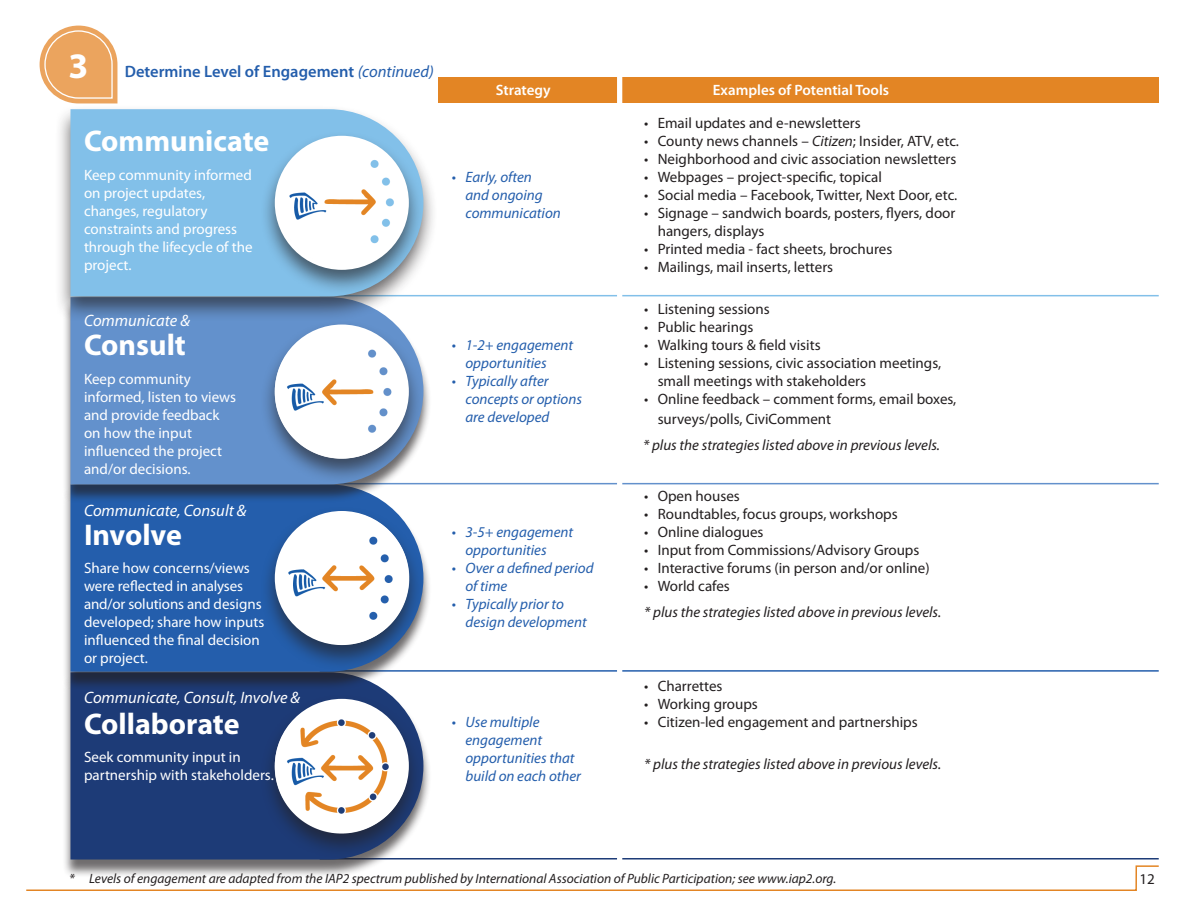
<style>
.page{position:relative;width:1188px;height:918px;background:#fff}
.page>*{position:absolute;margin:0;border:0;box-sizing:border-box;transform-origin:0 0}
.t1{font:700 30px "Myriad Pro";color:#fff}
.t2{font:italic 16.5px "Myriad Pro";color:#fff}
.t3{font:600 16.5px "Myriad Pro";color:#245eac}
.t4{font:15px/18px "Myriad Pro";color:#231f20}
.t5{font:15px/18px "Myriad Pro";color:#fff}
.t6{font:italic 15px/18px "Myriad Pro";color:#245eac}
.t7{font:italic 15px "Myriad Pro";color:#231f20}
.t8{font:600 15px "Myriad Pro";color:#fff}
.t9{font:italic 13.5px "Myriad Pro";color:#231f20}
.s1{font-weight:700;font-size:36px;color:#fff}
.s2{font-weight:400;font-style:italic}
.s3{font-style:italic}
</style>
<div class="page">
<svg style="left:26px;top:865px;width:1133px;height:26px"></svg>
<div style="left:438px;top:77px;width:721px;height:26px;background:#e38524"></div>
<hr style="left:320px;top:858px;width:839px;height:2px;background:#1d3b77">
<hr style="left:320px;top:670px;width:839px;height:2px;background:#245eac">
<hr style="left:320px;top:483px;width:839px;height:1px;background:#6391cc">
<hr style="left:320px;top:295px;width:839px;height:1px;background:#82c0e9">
<div style="left:62px;top:675px;width:370px;height:203px;background:#231f20;opacity:.65"></div>
<div style="left:70px;top:690px;width:353px;height:170px;background:#1d3b77"></div>
<div style="left:62px;top:487px;width:370px;height:203px;background:#231f20;opacity:.65"></div>
<div style="left:70px;top:503px;width:353px;height:169px;background:#245eac"></div>
<div style="left:62px;top:299px;width:370px;height:204px;background:#231f20;opacity:.65"></div>
<div style="left:70px;top:322px;width:190px;height:162px;background:#6391cc"></div>
<div style="left:55px;top:104px;width:384px;height:218px;background:#231f20;opacity:.64"></div>
<div style="left:70px;top:109px;width:353px;height:187px;background:#82c0e9"></div>
<div style="left:260px;top:132px;width:164px;height:163px;background:#231f20;opacity:.64"></div>
<div style="left:260px;top:320px;width:164px;height:164px;background:#231f20;opacity:.64"></div>
<div style="left:260px;top:507px;width:164px;height:163px;background:#231f20;opacity:.64"></div>
<div style="left:260px;top:695px;width:164px;height:163px;background:#231f20;opacity:.64"></div>
<div style="left:617px;top:64px;width:5px;height:809px;background:#fff"></div>
<svg style="left:40px;top:26px;width:77px;height:77px"></svg>
<img style="left:250px;top:136px;width:167px;height:141px">
<img style="left:268px;top:322px;width:145px;height:148px">
<img style="left:268px;top:507px;width:145px;height:149px">
<img style="left:268px;top:696px;width:145px;height:148px">
<p class="t3" style="left:69px;top:61px;width:367px"><span class="s1">3</span> Determine Level of Engagement <span class="s2">(continued)</span></p>
<h1 class="t1" style="left:84px;top:121px;width:187px">Communicate</h1>
<p class="t5" style="left:84px;top:166px;width:170px">Keep community informed on project updates, changes, regulatory constraints and progress through the lifecycle of the project.</p>
<p class="t2" style="left:84px;top:310px;width:108px">Communicate &amp;</p>
<h1 class="t1" style="left:84px;top:326px;width:103px">Consult</h1>
<p class="t5" style="left:84px;top:369px;width:154px">Keep community informed, listen to views and provide feedback on how the input influenced the project and/or decisions.</p>
<p class="t2" style="left:84px;top:500px;width:164px">Communicate, Consult &amp;</p>
<h1 class="t1" style="left:84px;top:515px;width:99px">Involve</h1>
<p class="t5" style="left:84px;top:559px;width:182px">Share how concerns/views were reflected in analyses and/or solutions and designs developed; share how inputs influenced the final decision or project.</p>
<p class="t2" style="left:84px;top:688px;width:218px">Communicate, Consult, Involve &amp;</p>
<h1 class="t1" style="left:84px;top:705px;width:157px">Collaborate</h1>
<p class="t5" style="left:84px;top:748px;width:191px">Seek community input in partnership with stakeholders.</p>
<p class="t8" style="left:496px;top:80px;width:56px">Strategy</p>
<p class="t8" style="left:713px;top:80px;width:178px">Examples of Potential Tools</p>
<p class="t6" style="left:465px;top:168px;width:97px;text-indent:-14px">• Early, often<br>and ongoing communication</p>
<p class="t6" style="left:465px;top:336px;width:109px;text-indent:-14px">• 1-2+ engagement opportunities</p>
<p class="t6" style="left:465px;top:372px;width:118px;text-indent:-14px">• Typically after concepts or options are developed</p>
<p class="t6" style="left:465px;top:523px;width:109px;text-indent:-14px">• 3-5+ engagement opportunities</p>
<p class="t6" style="left:465px;top:559px;width:130px;text-indent:-14px">• Over a defined period of time</p>
<p class="t6" style="left:465px;top:595px;width:123px;text-indent:-14px">• Typically prior to design development</p>
<p class="t6" style="left:465px;top:712px;width:117px;text-indent:-14px">• Use multiple engagement opportunities that build on each other</p>
<p class="t4" style="left:644px;top:114px;width:218px">• Email updates and e-newsletters</p>
<p class="t4" style="left:644px;top:132px;width:316px">• County news channels – <span class="s3">Citizen</span>; Insider, ATV, etc.</p>
<p class="t4" style="left:644px;top:150px;width:314px">• Neighborhood and civic association newsletters</p>
<p class="t4" style="left:644px;top:168px;width:239px">• Webpages – project-specific, topical</p>
<p class="t4" style="left:644px;top:186px;width:315px">• Social media – Facebook, Twitter, Next Door, etc.</p>
<p class="t4" style="left:658px;top:204px;width:299px;text-indent:-14px">• Signage – sandwich boards, posters, flyers, door hangers, displays</p>
<p class="t4" style="left:644px;top:240px;width:250px">• Printed media - fact sheets, brochures</p>
<p class="t4" style="left:644px;top:258px;width:191px">• Mailings, mail inserts, letters</p>
<p class="t4" style="left:644px;top:300px;width:127px">• Listening sessions</p>
<p class="t4" style="left:644px;top:318px;width:111px">• Public hearings</p>
<p class="t4" style="left:644px;top:336px;width:178px">• Walking tours &amp; field visits</p>
<p class="t4" style="left:658px;top:354px;width:285px;text-indent:-14px">• Listening sessions, civic association meetings, small meetings with stakeholders</p>
<p class="t4" style="left:658px;top:389px;width:300px;line-height:19.8px;text-indent:-14px">• Online feedback – comment forms, email boxes, surveys/polls, CiviComment</p>
<p class="t7" style="left:643px;top:435px;width:299px">* plus the strategies listed above in previous levels.</p>
<p class="t4" style="left:644px;top:487px;width:97px">• Open houses</p>
<p class="t4" style="left:644px;top:505px;width:255px">• Roundtables, focus groups, workshops</p>
<p class="t4" style="left:644px;top:523px;width:121px">• Online dialogues</p>
<p class="t4" style="left:644px;top:541px;width:277px">• Input from Commissions/Advisory Groups</p>
<p class="t4" style="left:644px;top:559px;width:287px">• Interactive forums (in person and/or online)</p>
<p class="t4" style="left:644px;top:577px;width:87px">• World cafes</p>
<p class="t7" style="left:644px;top:603px;width:299px">* plus the strategies listed above in previous levels.</p>
<p class="t4" style="left:644px;top:676px;width:80px">• Charrettes</p>
<p class="t4" style="left:644px;top:694px;width:115px">• Working groups</p>
<p class="t4" style="left:644px;top:712px;width:275px">• Citizen-led engagement and partnerships</p>
<p class="t7" style="left:644px;top:755px;width:299px">* plus the strategies listed above in previous levels.</p>
<p class="t9" style="left:69px;top:870px;width:769px">* Levels of engagement are adapted from the IAP2 spectrum published by International Association of Public Participation; see www.iap2.org.</p>
<p class="t4" style="left:1140px;top:870px;width:17px">12</p>
</div>
